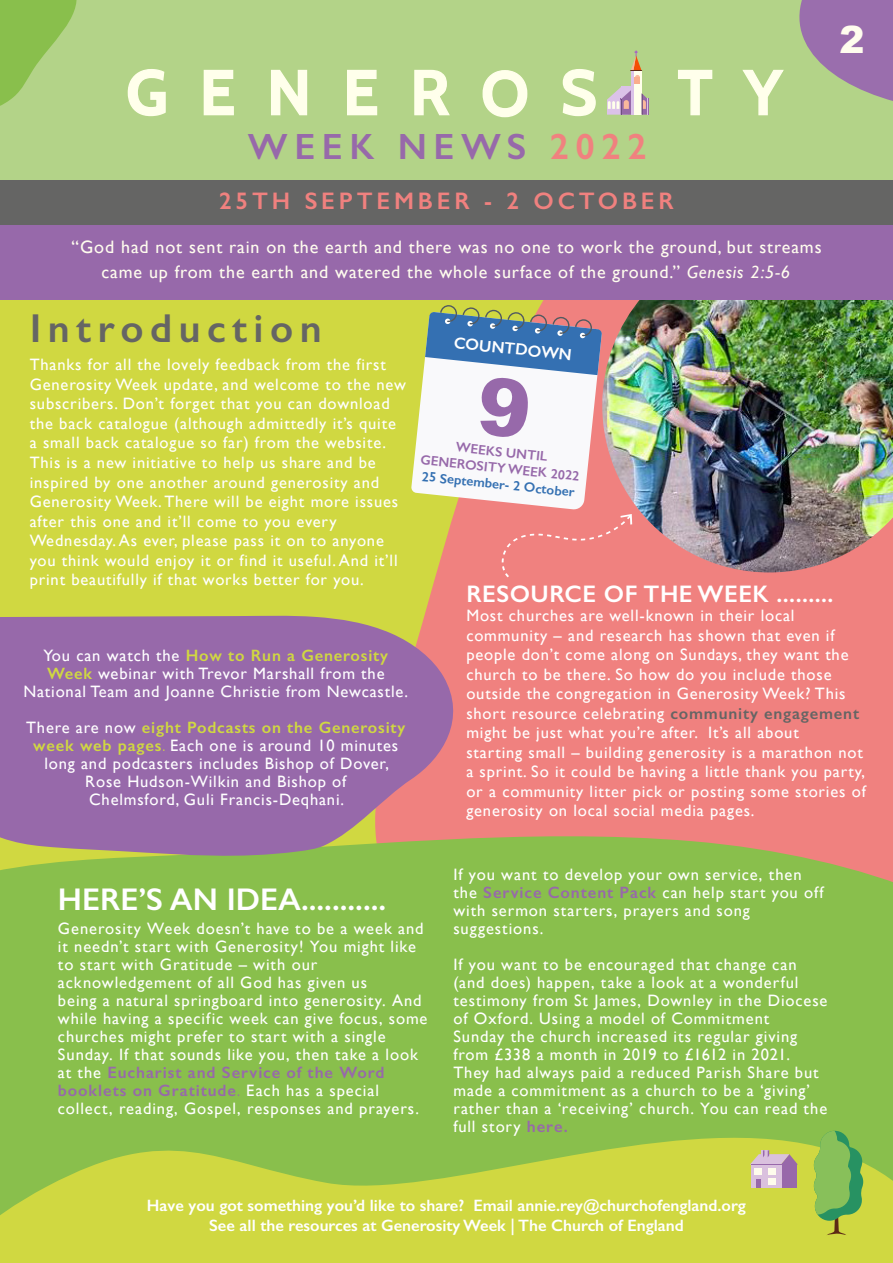
<style>
.page{position:relative;width:893px;height:1263px;background:#fff}
.page>*{position:absolute;margin:0;border:0;box-sizing:border-box;transform-origin:0 0}
.t1{font:600 40.5px "Gill Sans";letter-spacing:.16em;color:#656564}
.t2{font:900 37.5px "Arial";color:#fffdee}
.t3{font:600 36.6px "Gill Sans";letter-spacing:.18em;color:#9769aa}
.t4{font:600 31.5px "Gill Sans";color:#fff}
.t5{font:600 24px "Gill Sans";letter-spacing:.02em;color:#fff}
.t6{font:600 24px "Gill Sans";letter-spacing:.16em;color:#f0817f}
.t7{font:18px/25.5px "Gill Sans";letter-spacing:.05em;color:#fffdee;text-align:center}
.t8{font:16.5px/18px "Gill Sans";letter-spacing:.05em;color:#fff}
.t9{font:600 16.5px/19.8px "Gill Sans";color:#fff;text-align:center}
.t10{font:600 16.35px "Gill Sans";color:#fff}
.t11{font:600 13.5px/16.4px "Gill Sans";color:#9769aa;text-align:center}
.t12{font:600 13.5px "Gill Sans";color:#3470b2}
.s1{color:#f0817f}
.s2{font-style:italic}
.s3{font-weight:600;color:#d0d841}
.s4{font-weight:300;color:#d0d841}
.s5{font-weight:600;color:#656564}
.s6{font-weight:600;color:#9769aa}
.s7{font-weight:300;color:#9769aa}
</style>
<div class="page">
<div style="left:0;top:286px;width:546px;height:675px;background:#d0d841"></div>
<div style="left:424px;top:572px;width:469px;height:255px;background:#f0817f"></div>
<div style="left:0;top:827px;width:893px;height:282px;background:#89bf4c"></div>
<svg style="left:0;top:1109px;width:893px;height:154px;background:#b6ce44"></svg>
<svg style="left:814px;top:1130px;width:49px;height:105px;background:#80b854"></svg>
<svg style="left:750px;top:1150px;width:48px;height:38px;background:#c8b0b5"></svg>
<div style="left:0;top:0;width:893px;height:304px;background:#b3d388"></div>
<div style="left:0;top:180px;width:893px;height:46px;background:#656564"></div>
<svg style="left:0;top:0;width:82px;height:132px;background:#a0ca6d"></svg>
<svg style="left:607px;top:50px;width:42px;height:65px;background:#c4c5a5"></svg>
<svg style="left:127px;top:68px;width:39px;height:49px;background:#dbeabc"></svg>
<svg style="left:203px;top:69px;width:32px;height:47px;background:#e3eec6"></svg>
<svg style="left:270px;top:69px;width:38px;height:47px;background:#e3eec6"></svg>
<svg style="left:346px;top:69px;width:32px;height:47px;background:#e3eec6"></svg>
<svg style="left:414px;top:69px;width:37px;height:47px;background:#e0edc3"></svg>
<svg style="left:482px;top:69px;width:46px;height:49px;background:#d8e8b8"></svg>
<svg style="left:562px;top:68px;width:34px;height:49px;background:#dcebbe"></svg>
<svg style="left:677px;top:69px;width:36px;height:47px;background:#d0e4ae"></svg>
<svg style="left:741px;top:0;width:152px;height:166px;background:#adb795"></svg>
<img style="left:602px;top:300px;width:291px;height:272px">
<svg style="left:0;top:615px;width:467px;height:244px;background:#a0719f"></svg>
<div style="left:0;top:225px;width:893px;height:75px;background:#9769aa"></div>
<svg style="left:411px;top:304px;width:221px;height:273px"></svg>
<h2 class="t2" style="left:840px;top:13px;width:27px">2</h2>
<h3 class="t3" style="left:248px;top:125px;width:400px">WEEK NEWS <span class="s1">2022</span></h3>
<h3 class="t6" style="left:219px;top:186px;width:456px">25TH SEPTEMBER - 2 OCTOBER</h3>
<p class="t7" style="left:71px;top:234px;width:752px">“God had not sent rain on the earth and there was no one to work the ground, but streams came up from the earth and watered the whole surface of the ground.” <span class="s2">Genesis 2:5-6</span></p>
<h1 class="t1" style="left:30px;top:304px;width:293px">Introduction</h1>
<p class="t8" style="left:30px;top:355px;width:378px;line-height:19.5px">Thanks for all the lovely feedback from the first Generosity Week update, and welcome to the new subscribers. Don’t forget that you can download the back catalogue (although admittedly it’s quite a small back catalogue so far) from the website.<br>This is a new initiative to help us share and be inspired by one another around generosity and Generosity Week. There will be eight more issues after this one and it’ll come to you every Wednesday. As ever, please pass it on to anyone you think would enjoy it or find it useful. And it’ll print beautifully if that works better for you.</p>
<p class="t8" style="left:23px;top:646px;width:386px;text-align:center">You can watch the <span class="s3">How to Run a Generosity<br>Week</span> webinar with Trevor Marshall from the<br>National Team and Joanne Christie from Newcastle.</p>
<p class="t8" style="left:26px;top:718px;width:381px;text-align:center">There are now <span class="s3">eight Podcasts on the Generosity week web pages</span><span class="s4">.</span> Each one is around 10 minutes long and podcasters includes Bishop of Dover, Rose Hudson-Wilkin and Bishop of<br>Chelmsford, Guli Francis-Deqhani.</p>
<p class="t10" style="left:455px;top:332px;width:120px;rotate:6deg">COUNTDOWN</p>
<p class="t11" style="left:423px;top:435px;width:161px;rotate:6deg">WEEKS UNTIL<br>GENEROSITY WEEK 2022</p>
<p class="t12" style="left:423px;top:468px;width:155px;rotate:6deg">25 September- 2 October</p>
<h3 class="t5" style="left:466px;top:579px;width:369px">RESOURCE OF THE WEEK .........</h3>
<p class="t8" style="left:466px;top:606px;width:401px;line-height:19.5px">Most churches are well-known in their local community – and research has shown that even if people don’t come along on Sundays, they want the church to be there. So how do you include those outside the congregation in Generosity Week? This short resource celebrating <span class="s5">community engagement </span>might be just what you’re after. It’s all about<br>starting small – building generosity is a marathon not a sprint. So it could be having a little thank you party, or a community litter pick or posting some stories of generosity on local social media pages.</p>
<h3 class="t4" style="left:58px;top:880px;width:330px">HERE’S AN IDEA...........</h3>
<p class="t8" style="left:58px;top:919px;width:371px">Generosity Week doesn’t have to be a week and it needn’t start with Generosity! You might like to start with Gratitude – with our acknowledgement of all God has given us<br>being a natural springboard into generosity. And while having a specific week can give focus, some churches might prefer to start with a single Sunday. If that sounds like you, then take a look at the <span class="s6">Eucharist and Service of the Word booklets on Gratitude</span><span class="s7">.</span> Each has a special collect, reading, Gospel, responses and prayers.</p>
<p class="t8" style="left:453px;top:865px;width:372px">If you want to develop your own service, then the <span class="s6">Service Content Pack</span> can help start you off with sermon starters, prayers and song suggestions.</p>
<p class="t8" style="left:453px;top:955px;width:376px">If you want to be encouraged that change can (and does) happen, take a look at a wonderful testimony from St James, Downley in the Diocese of Oxford. Using a model of Commitment<br>Sunday the church increased its regular giving from £338 a month in 2019 to £1612 in 2021.<br>They had always paid a reduced Parish Share but made a commitment as a church to be a ‘giving’ rather than a ‘receiving’ church. You can read the full story <span class="s6">here.</span></p>
<p class="t9" style="left:147px;top:1195px;width:601px">Have you got something you’d like to share? Email annie.rey@churchofengland.org<br>See all the resources at Generosity Week | The Church of England</p>
</div>
